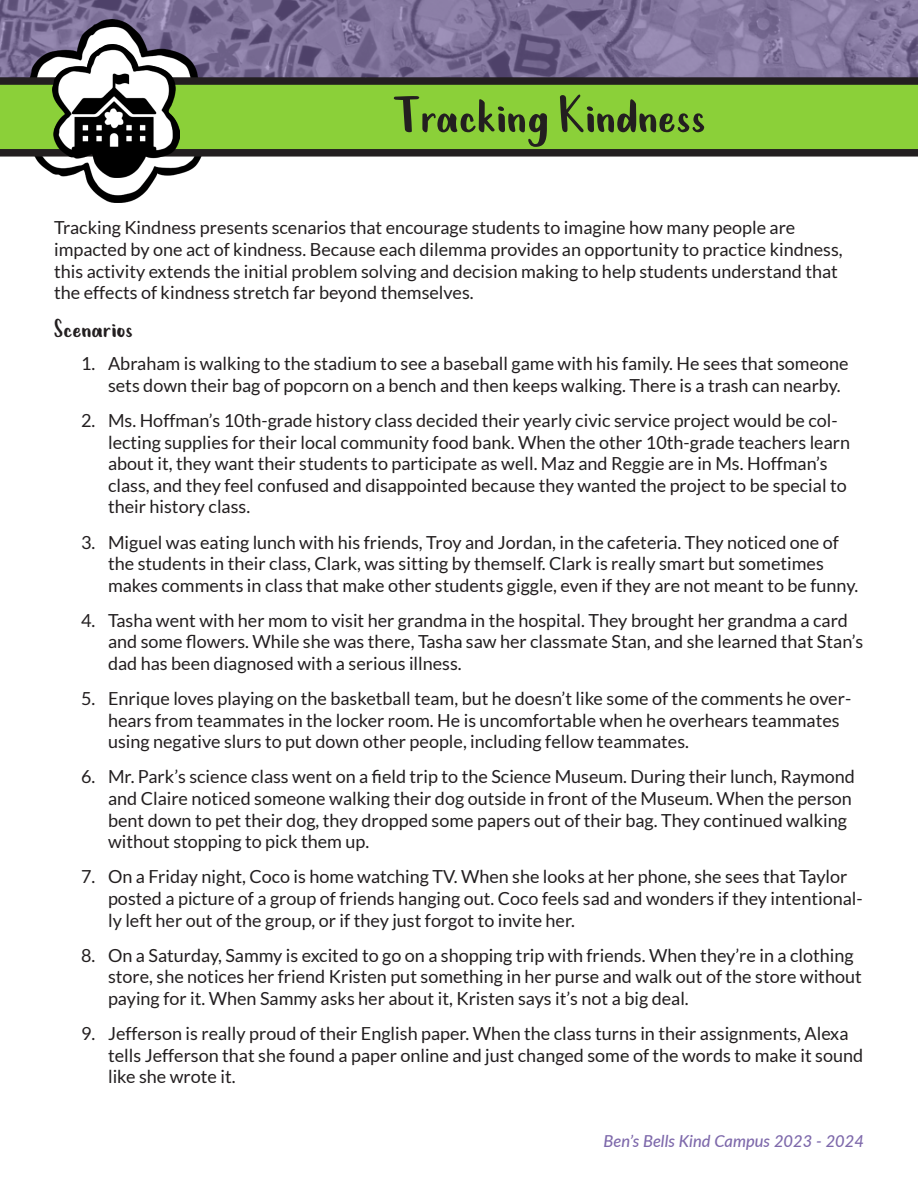
<style>
.page{position:relative;width:918px;height:1188px;background:#fff}
.page>*{position:absolute;margin:0;border:0;box-sizing:border-box;transform-origin:0 0}
.t1{font:54px "Klepon Ijo";color:#231f20}
.t2{font:27px "Klepon Ijo";color:#231f20}
.t3{font:18px/21.6px "Lato";color:#231f20}
.t4{font:italic 500 16.5px "Lato";color:#7e69ab}
</style>
<div class="page">
<svg style="left:0;top:0;width:918px;height:77px;background:#7e7199"></svg>
<img style="left:30px;top:20px;width:174px;height:182px">
<svg style="left:0;top:77px;width:918px;height:80px;background:#78ae35"></svg>
<img style="left:50px;top:44px;width:131px;height:133px">
<p class="t1" style="left:392px;top:94px;width:315px">Tracking Kindness</p>
<p class="t3" style="left:54px;top:217px;width:790px">Tracking Kindness presents scenarios that encourage students to imagine how many people are impacted by one act of kindness. Because each dilemma provides an opportunity to practice kindness, this activity extends the initial problem solving and decision making to help students understand that the effects of kindness stretch far beyond themselves.</p>
<p class="t2" style="left:54px;top:319px;width:81px">Scenarios</p>
<p class="t3" style="left:108px;top:353px;width:742px;text-indent:-27px">1. Abraham is walking to the stadium to see a baseball game with his family. He sees that someone sets down their bag of popcorn on a bench and then keeps walking. There is a trash can nearby.</p>
<p class="t3" style="left:108px;top:410px;width:744px;text-indent:-27px">2. Ms. Hoffman’s 10th-grade history class decided their yearly civic service project would be col&shy;lecting supplies for their local community food bank. When the other 10th-grade teachers learn about it, they want their students to participate as well. Maz and Reggie are in Ms. Hoffman’s class, and they feel confused and disappointed because they wanted the project to be special to their history class.</p>
<p class="t3" style="left:108px;top:531px;width:752px;text-indent:-27px">3. Miguel was eating lunch with his friends, Troy and Jordan, in the cafeteria. They noticed one of the students in their class, Clark, was sitting by themself. Clark is really smart but sometimes makes comments in class that make other students giggle, even if they are not meant to be funny.</p>
<p class="t3" style="left:108px;top:609px;width:757px;text-indent:-27px">4. Tasha went with her mom to visit her grandma in the hospital. They brought her grandma a card and some flowers. While she was there, Tasha saw her classmate Stan, and she learned that Stan’s dad has been diagnosed with a serious illness.</p>
<p class="t3" style="left:108px;top:688px;width:745px;text-indent:-27px">5. Enrique loves playing on the basketball team, but he doesn’t like some of the comments he over&shy;hears from teammates in the locker room. He is uncomfortable when he overhears teammates using negative slurs to put down other people, including fellow teammates.</p>
<p class="t3" style="left:108px;top:766px;width:748px;text-indent:-27px">6. Mr. Park’s science class went on a field trip to the Science Museum. During their lunch, Raymond and Claire noticed someone walking their dog outside in front of the Museum. When the person bent down to pet their dog, they dropped some papers out of their bag. They continued walking without stopping to pick them up.</p>
<p class="t3" style="left:108px;top:866px;width:756px;text-indent:-27px">7. On a Friday night, Coco is home watching TV. When she looks at her phone, she sees that Taylor posted a picture of a group of friends hanging out. Coco feels sad and wonders if they intentional&shy;ly left her out of the group, or if they just forgot to invite her.</p>
<p class="t3" style="left:108px;top:944px;width:755px;text-indent:-27px">8. On a Saturday, Sammy is excited to go on a shopping trip with friends. When they’re in a clothing store, she notices her friend Kristen put something in her purse and walk out of the store without paying for it. When Sammy asks her about it, Kristen says it’s not a big deal.</p>
<p class="t3" style="left:108px;top:1023px;width:757px;text-indent:-27px">9. Jefferson is really proud of their English paper. When the class turns in their assignments, Alexa tells Jefferson that she found a paper online and just changed some of the words to make it sound like she wrote it.</p>
<p class="t4" style="left:604px;top:1129px;width:262px">Ben’s Bells Kind Campus 2023 - 2024</p>
</div>
